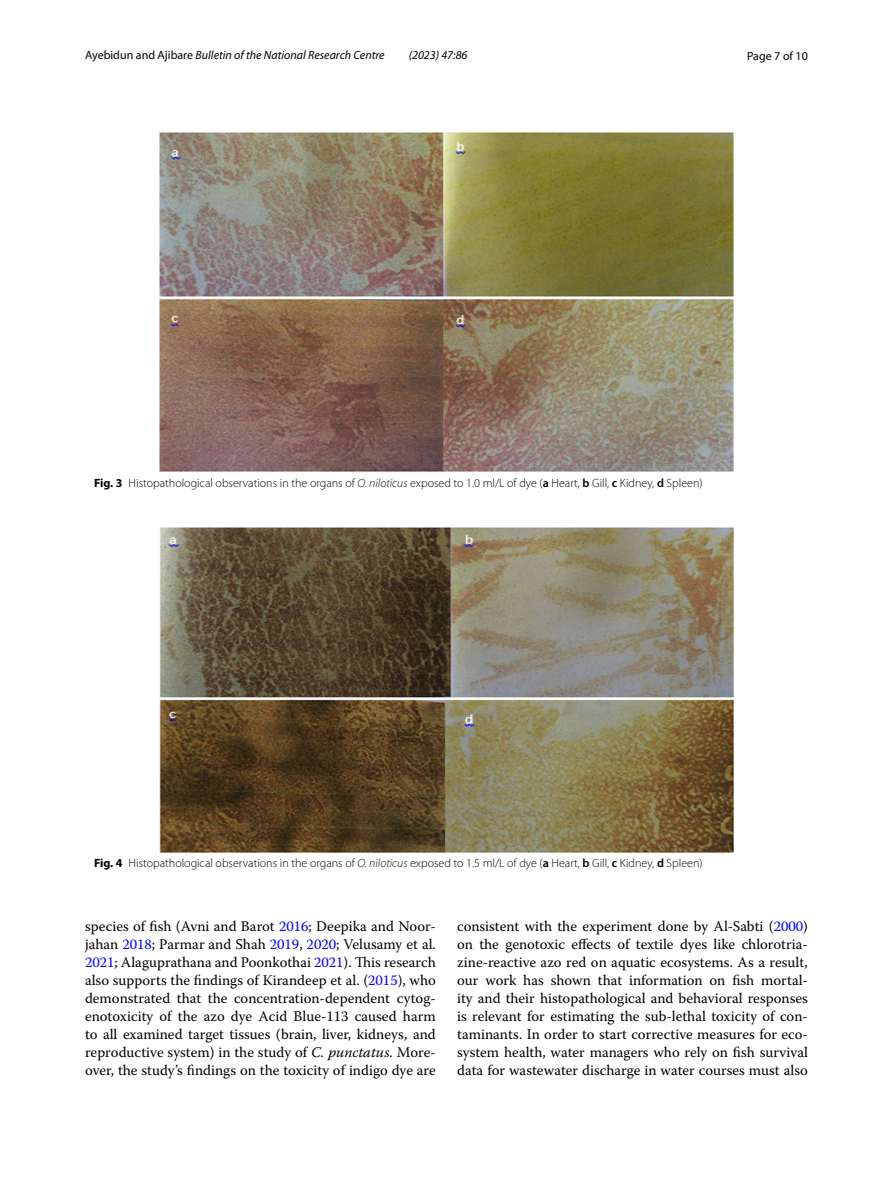
<style>
.page{position:relative;width:893px;height:1187px;background:#fff}
.page>*{position:absolute;margin:0;border:0;box-sizing:border-box;transform-origin:0 0}
.t1{font:14.7px/18px "Warnock Pro";color:#000;text-align:justify}
.t2{font:300 12px "Myriad Pro";color:#000}
.t3{font:italic 12px "Myriad Pro";color:#000}
.t4{font:12px "Myriad Pro";color:#000}
.s1{font-style:normal}
.s2{font-weight:700}
.s3{font-style:italic}
.s4{font-weight:600}
.s5{color:#00f}
</style>
<div class="page">
<img style="left:159px;top:133px;width:574px;height:338px">
<img style="left:159px;top:527px;width:574px;height:325px">
<p class="t3" style="left:85px;top:48px;width:301px"><span class="s1">Ayebidun and Ajibare</span> Bulletin of the National Research Centre</p>
<p class="t3" style="left:409px;top:48px;width:60px">(2023) 47:86</p>
<p class="t4" style="left:747px;top:48px;width:62px">Page 7 of 10</p>
<p class="t2" style="left:94px;top:476px;width:610px"><span class="s2">Fig. 3</span> Histopathological observations in the organs of <span class="s3">O. niloticus</span> exposed to 1.0 ml/L of dye (<span class="s4">a</span> Heart, <span class="s4">b</span> Gill, <span class="s4">c</span> Kidney, <span class="s4">d</span> Spleen)</p>
<p class="t2" style="left:94px;top:856px;width:610px"><span class="s2">Fig. 4</span> Histopathological observations in the organs of <span class="s3">O. niloticus</span> exposed to 1.5 ml/L of dye (<span class="s4">a</span> Heart, <span class="s4">b</span> Gill, <span class="s4">c</span> Kidney, <span class="s4">d</span> Spleen)</p>
<p class="t1" style="left:85px;top:916px;width:352px">species of fish (Avni and Barot <span class="s5">2016</span>; Deepika and Noor&shy;jahan <span class="s5">2018</span>; Parmar and Shah <span class="s5">2019</span>, <span class="s5">2020</span>; Velusamy et al.<br><span class="s5">2021</span>; Alaguprathana and Poonkothai <span class="s5">2021</span>). This research also supports the findings of Kirandeep et al. (<span class="s5">2015</span>), who demonstrated that the concentration-dependent cytog&shy;enotoxicity of the azo dye Acid Blue-113 caused harm to all examined target tissues (brain, liver, kidneys, and reproductive system) in the study of <span class="s3">C. punctatus</span>. More&shy;over, the study’s findings on the toxicity of indigo dye are</p>
<p class="t1" style="left:457px;top:916px;width:352px">consistent with the experiment done by Al-Sabti (<span class="s5">2000</span>) on the genotoxic effects of textile dyes like chlorotria&shy;zine-reactive azo red on aquatic ecosystems. As a result, our work has shown that information on fish mortal&shy;ity and their histopathological and behavioral responses is relevant for estimating the sub-lethal toxicity of con&shy;taminants. In order to start corrective measures for eco&shy;system health, water managers who rely on fish survival data for wastewater discharge in water courses must also</p>
</div>
